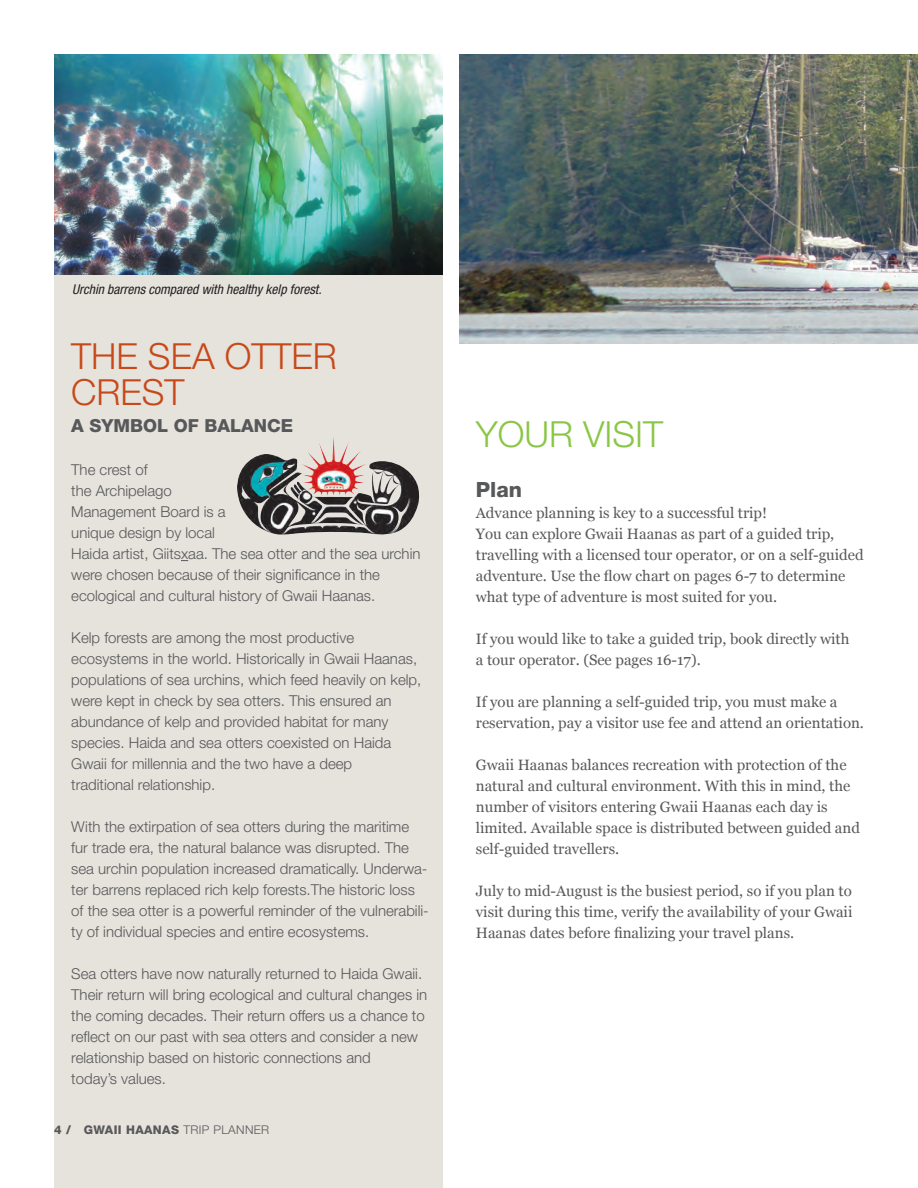
<style>
.page{position:relative;width:918px;height:1188px;background:#fff}
.page>*{position:absolute;margin:0;border:0;box-sizing:border-box;transform-origin:0 0}
.t1{font:300 36px/36px "Helvetica Neue LT Std";color:#c74919}
.t2{font:300 36px "Helvetica Neue LT Std";color:#8ac645}
.t3{font:800 21px "Helvetica Neue LT Std";color:#57585a}
.t4{font:800 18px "Helvetica Neue LT Std";color:#57585a}
.t5{font:300 15px/21px "Helvetica Neue LT Std";color:#57585a}
.t6{font:15px/21px "Georgia";color:#57585a}
.t7{font:italic condensed 13.5px "Helvetica Neue LT Std";color:#231f20}
.t8{font:800 12px "Helvetica Neue LT Std";letter-spacing:.03em;color:#57585a}
.s1{font-weight:300}
</style>
<div class="page">
<div style="left:54px;top:54px;width:388px;height:1134px;background:#e6e2dc"></div>
<img style="left:459px;top:54px;width:459px;height:289px">
<img style="left:237px;top:437px;width:130px;height:98px">
<img style="left:54px;top:54px;width:388px;height:220px">
<p class="t7" style="left:72px;top:281px;width:251px">Urchin barrens compared with healthy kelp forest.</p>
<p class="t1" style="left:71px;top:338px;width:267px">THE SEA OTTER<br>CREST</p>
<p class="t4" style="left:71px;top:415px;width:224px">A SYMBOL OF BALANCE</p>
<p class="t2" style="left:476px;top:412px;width:189px">YOUR VISIT</p>
<p class="t5" style="left:71px;top:459px;width:78px">The crest of</p>
<p class="t5" style="left:71px;top:480px;width:102px">the Archipelago</p>
<p class="t5" style="left:71px;top:501px;width:351px">Management Board is a<br>unique design by local<br>Haida artist, Giitsxaa. The sea otter and the sea urchin were chosen because of their significance in the</p>
<p class="t5" style="left:71px;top:585px;width:305px">ecological and cultural history of Gwaii Haanas.</p>
<p class="t5" style="left:71px;top:627px;width:284px">Kelp forests are among the most productive</p>
<p class="t5" style="left:71px;top:648px;width:347px">ecosystems in the world. Historically in Gwaii Haanas,</p>
<p class="t5" style="left:71px;top:669px;width:352px">populations of sea urchins, which feed heavily on kelp, were kept in check by sea otters. This ensured an abundance of kelp and provided habitat for many</p>
<p class="t5" style="left:71px;top:732px;width:322px">species. Haida and sea otters coexisted on Haida<br>Gwaii for millennia and the two have a deep</p>
<p class="t5" style="left:71px;top:774px;width:145px">traditional relationship.</p>
<p class="t5" style="left:71px;top:816px;width:339px">With the extirpation of sea otters during the maritime</p>
<p class="t5" style="left:71px;top:837px;width:359px">fur trade era, the natural balance was disrupted. The sea urchin population increased dramatically. Underwa&shy;ter barrens replaced rich kelp forests.The historic loss of the sea otter is a powerful reminder of the vulnerabili&shy;ty of individual species and entire ecosystems.</p>
<p class="t5" style="left:71px;top:963px;width:357px">Sea otters have now naturally returned to Haida Gwaii.<br>Their return will bring ecological and cultural changes in the coming decades. Their return offers us a chance to reflect on our past with sea otters and consider a new relationship based on historic connections and</p>
<p class="t5" style="left:71px;top:1068px;width:96px">today’s values.</p>
<p class="t3" style="left:476px;top:477px;width:48px">Plan</p>
<p class="t6" style="left:476px;top:502px;width:293px">Advance planning is key to a successful trip!</p>
<p class="t6" style="left:476px;top:523px;width:389px">You can explore Gwaii Haanas as part of a guided trip, travelling with a licensed tour operator, or on a self-guided adventure. Use the flow chart on pages 6-7 to determine what type of adventure is most suited for you.</p>
<p class="t6" style="left:476px;top:628px;width:375px">If you would like to take a guided trip, book directly with</p>
<p class="t6" style="left:476px;top:649px;width:226px">a tour operator. (See pages 16-17).</p>
<p class="t6" style="left:476px;top:691px;width:390px">If you are planning a self-guided trip, you must make a reservation, pay a visitor use fee and attend an orientation.</p>
<p class="t6" style="left:476px;top:754px;width:386px">Gwaii Haanas balances recreation with protection of the natural and cultural environment. With this in mind, the number of visitors entering Gwaii Haanas each day is limited. Available space is distributed between guided and self-guided travellers.</p>
<p class="t6" style="left:476px;top:880px;width:378px;text-align:justify">July to mid-August is the busiest period, so if you plan to visit during this time, verify the availability of your Gwaii Haanas dates before finalizing your travel plans.</p>
<p class="t8" style="left:54px;top:1123px;width:217px">4 / GWAII HAANAS <span class="s1">TRIP PLANNER</span></p>
</div>
